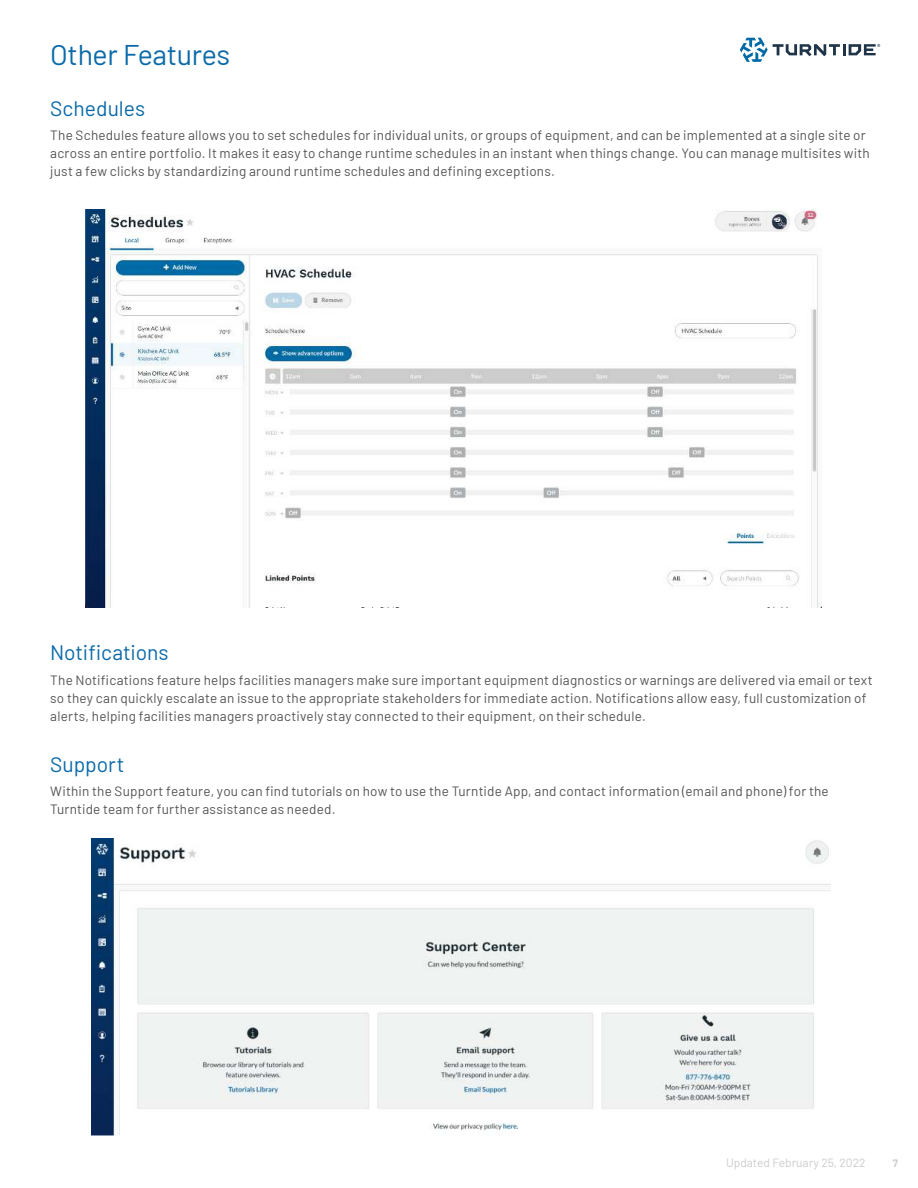
<style>
.page{position:relative;width:918px;height:1188px;background:#fff}
.page>*{position:absolute;margin:0;border:0;box-sizing:border-box;transform-origin:0 0}
.t1{font:28.5px "Barlow";letter-spacing:-.015em;color:#0a6aa9}
.t2{font:21px "Barlow";color:#0a6aa9}
.t3{font:13.5px/18px "Barlow";letter-spacing:.015em;color:#545554}
.t4{font:12px "Barlow";color:#ccc}
.t5{font:700 10.5px "Barlow";color:#ccc}
</style>
<div class="page">
<svg style="left:740px;top:38px;width:140px;height:24px"></svg>
<img style="left:85px;top:210px;width:737px;height:398px">
<img style="left:92px;top:838px;width:739px;height:297px">
<h1 class="t1" style="left:50px;top:34px;width:181px">Other Features</h1>
<h2 class="t2" style="left:50px;top:93px;width:96px">Schedules</h2>
<p class="t3" style="left:50px;top:125px;width:821px">The Schedules feature allows you to set schedules for individual units, or groups of equipment, and can be implemented at a single site or across an entire portfolio. It makes it easy to change runtime schedules in an instant when things change. You can manage multisites with just a few clicks by standardizing around runtime schedules and defining exceptions.</p>
<h2 class="t2" style="left:50px;top:638px;width:120px">Notifications</h2>
<p class="t3" style="left:50px;top:670px;width:824px">The Notifications feature helps facilities managers make sure important equipment diagnostics or warnings are delivered via email or text so they can quickly escalate an issue to the appropriate stakeholders for immediate action. Notifications allow easy, full customization of alerts, helping facilities managers proactively stay connected to their equipment, on their schedule.</p>
<h2 class="t2" style="left:50px;top:749px;width:76px">Support</h2>
<p class="t3" style="left:50px;top:781px;width:780px">Within the Support feature, you can find tutorials on how to use the Turntide App, and contact information (email and phone) for the<br>Turntide team for further assistance as needed.</p>
<p class="t4" style="left:726px;top:1158px;width:141px">Updated February 25, 2022</p>
<p class="t5" style="left:893px;top:1158px;width:7px">7</p>
</div>
